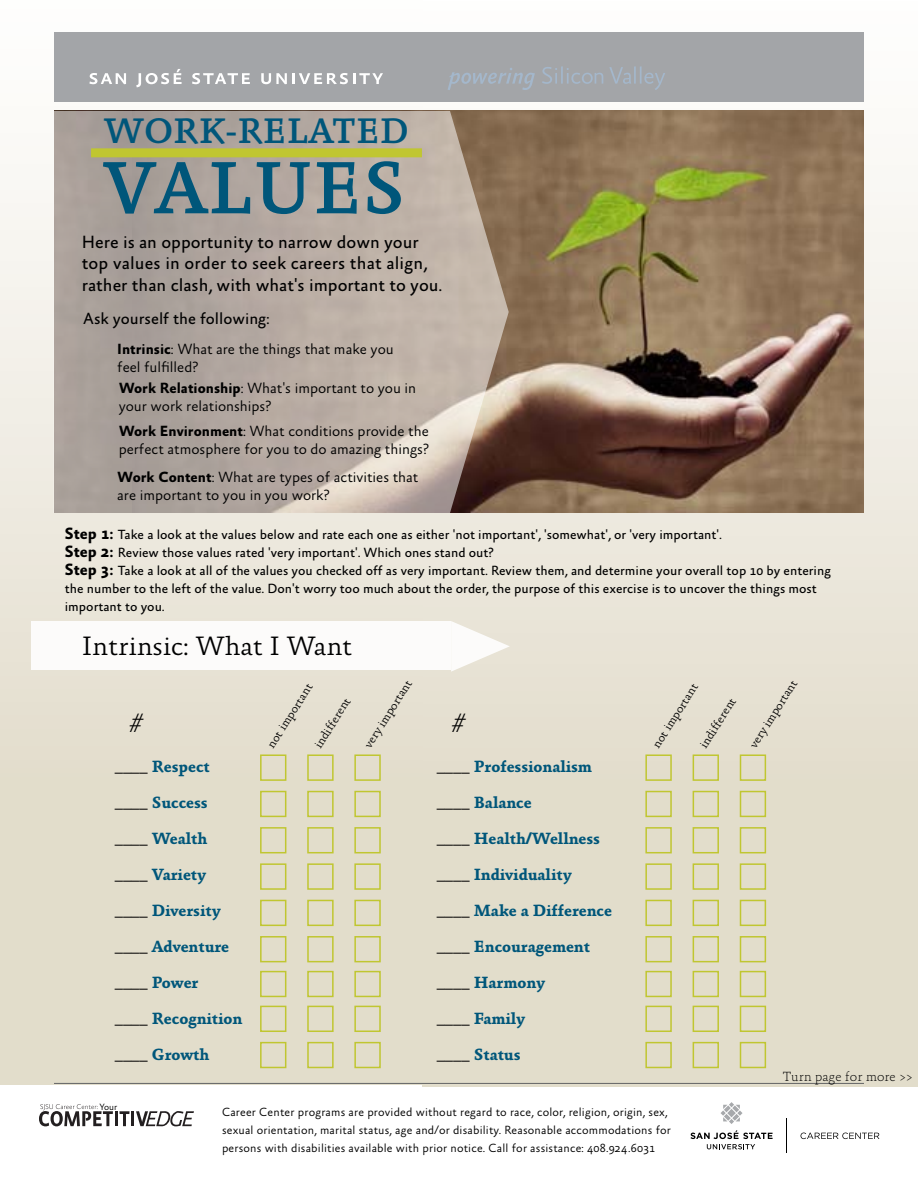
<style>
.page{position:relative;width:918px;height:1188px;background:#fff}
.page>*{position:absolute;margin:0;border:0;box-sizing:border-box;transform-origin:0 0}
.t1{font:500 75px "Absara OT";color:#00567a}
.t2{font:500 36px "Absara OT";color:#00567a}
.t3{font:300 27px "Absara OT";color:#000}
.t4{font:italic 100 27px "Absara OT";color:#000}
.t5{font:18px/21.6px "Absara Sans OT";color:#000}
.t6{font:700 16.5px/36px "Absara OT";color:#00567a}
.t7{font:16.5px "Absara Sans OT";color:#000}
.t8{font:300 15px/18px "Absara Sans OT";color:#000}
.t9{font:13.5px/18px "Absara Sans OT";color:#000}
.t10{font:100 13.5px "Absara OT";color:#000}
.t11{font:300 12px/18px "Absara Sans OT";letter-spacing:.015em;color:#000}
.t12{font:300 12px "Absara OT";color:#000}
.t13{font:300 9.3px "Absara Sans OT";color:#000}
.s1{font-weight:700}
.s2{font-weight:700;font-size:16.5px}
.s3{font-weight:300;color:#000}
</style>
<div class="page">
<div style="left:422px;top:2px;width:496px;height:1084px;background:linear-gradient(to bottom,#fdfcfb,#ddd6c1)"></div>
<div style="left:0;top:0;width:423px;height:1084px;background:linear-gradient(to bottom,#fdfcfb,#ddd7c1)"></div>
<hr style="left:54px;top:1083px;width:810px;height:1px;background:#636466">
<svg style="left:801px;top:1133px;width:78px;height:6px"></svg>
<svg style="left:721px;top:1102px;width:22px;height:22px"></svg>
<svg style="left:690px;top:1130px;width:83px;height:19px"></svg>
<hr style="left:786px;top:1118px;width:1px;height:35px;background:#000">
<div style="left:54px;top:32px;width:810px;height:70px;background:#a3a5a8"></div>
<svg style="left:448px;top:68px;width:87px;height:22px"></svg>
<svg style="left:542px;top:66px;width:61px;height:18px"></svg>
<svg style="left:609px;top:66px;width:56px;height:24px"></svg>
<svg style="left:89px;top:73px;width:37px;height:11px"></svg>
<svg style="left:136px;top:69px;width:46px;height:18px"></svg>
<svg style="left:192px;top:73px;width:58px;height:11px"></svg>
<svg style="left:261px;top:73px;width:122px;height:11px"></svg>
<hr style="left:115px;top:1111px;width:3px;height:15px;background:#231f20">
<svg style="left:119px;top:1111px;width:11px;height:15px"></svg>
<hr style="left:131px;top:1111px;width:3px;height:15px;background:#231f20">
<svg style="left:136px;top:1111px;width:58px;height:15px"></svg>
<svg style="left:39px;top:1104px;width:74px;height:22px"></svg>
<img style="left:509px;top:111px;width:355px;height:402px">
<svg style="left:54px;top:111px;width:455px;height:402px;background:#b1a59b"></svg>
<svg style="left:451px;top:621px;width:59px;height:51px"></svg>
<div style="left:32px;top:621px;width:419px;height:48px;background:#fff"></div>
<div style="left:91px;top:148px;width:331px;height:9px;background:#c0c631"></div>
<div style="left:260px;top:754px;width:26px;height:27px;border:2px solid #c0c631"></div>
<div style="left:307px;top:754px;width:27px;height:27px;border:2px solid #c0c631"></div>
<div style="left:354px;top:754px;width:27px;height:27px;border:2px solid #c0c631"></div>
<div style="left:260px;top:791px;width:26px;height:26px;border:2px solid #c0c631"></div>
<div style="left:307px;top:791px;width:27px;height:26px;border:2px solid #c0c631"></div>
<div style="left:354px;top:791px;width:27px;height:26px;border:2px solid #c0c631"></div>
<div style="left:260px;top:827px;width:26px;height:26px;border:2px solid #c0c631"></div>
<div style="left:307px;top:827px;width:27px;height:26px;border:2px solid #c0c631"></div>
<div style="left:354px;top:827px;width:27px;height:26px;border:2px solid #c0c631"></div>
<div style="left:260px;top:863px;width:26px;height:27px;border:2px solid #c0c631"></div>
<div style="left:307px;top:863px;width:27px;height:27px;border:2px solid #c0c631"></div>
<div style="left:354px;top:863px;width:27px;height:27px;border:2px solid #c0c631"></div>
<div style="left:260px;top:900px;width:26px;height:26px;border:2px solid #c0c631"></div>
<div style="left:307px;top:900px;width:27px;height:26px;border:2px solid #c0c631"></div>
<div style="left:354px;top:900px;width:27px;height:26px;border:2px solid #c0c631"></div>
<div style="left:260px;top:936px;width:26px;height:26px;border:2px solid #c0c631"></div>
<div style="left:307px;top:936px;width:27px;height:26px;border:2px solid #c0c631"></div>
<div style="left:354px;top:936px;width:27px;height:26px;border:2px solid #c0c631"></div>
<div style="left:260px;top:971px;width:26px;height:26px;border:2px solid #c0c631"></div>
<div style="left:307px;top:971px;width:27px;height:26px;border:2px solid #c0c631"></div>
<div style="left:354px;top:971px;width:27px;height:26px;border:2px solid #c0c631"></div>
<div style="left:260px;top:1006px;width:26px;height:26px;border:2px solid #c0c631"></div>
<div style="left:307px;top:1006px;width:27px;height:26px;border:2px solid #c0c631"></div>
<div style="left:354px;top:1006px;width:27px;height:26px;border:2px solid #c0c631"></div>
<div style="left:260px;top:1042px;width:26px;height:26px;border:2px solid #c0c631"></div>
<div style="left:307px;top:1042px;width:27px;height:26px;border:2px solid #c0c631"></div>
<div style="left:354px;top:1042px;width:27px;height:26px;border:2px solid #c0c631"></div>
<div style="left:645px;top:754px;width:27px;height:27px;border:2px solid #c0c631"></div>
<div style="left:693px;top:754px;width:26px;height:27px;border:2px solid #c0c631"></div>
<div style="left:740px;top:754px;width:26px;height:27px;border:2px solid #c0c631"></div>
<div style="left:645px;top:791px;width:27px;height:26px;border:2px solid #c0c631"></div>
<div style="left:693px;top:791px;width:26px;height:26px;border:2px solid #c0c631"></div>
<div style="left:740px;top:791px;width:26px;height:26px;border:2px solid #c0c631"></div>
<div style="left:645px;top:827px;width:27px;height:26px;border:2px solid #c0c631"></div>
<div style="left:693px;top:827px;width:26px;height:26px;border:2px solid #c0c631"></div>
<div style="left:740px;top:827px;width:26px;height:26px;border:2px solid #c0c631"></div>
<div style="left:645px;top:863px;width:27px;height:27px;border:2px solid #c0c631"></div>
<div style="left:693px;top:863px;width:26px;height:27px;border:2px solid #c0c631"></div>
<div style="left:740px;top:863px;width:26px;height:27px;border:2px solid #c0c631"></div>
<div style="left:645px;top:900px;width:27px;height:26px;border:2px solid #c0c631"></div>
<div style="left:693px;top:900px;width:26px;height:26px;border:2px solid #c0c631"></div>
<div style="left:740px;top:900px;width:26px;height:26px;border:2px solid #c0c631"></div>
<div style="left:645px;top:936px;width:27px;height:26px;border:2px solid #c0c631"></div>
<div style="left:693px;top:936px;width:26px;height:26px;border:2px solid #c0c631"></div>
<div style="left:740px;top:936px;width:26px;height:26px;border:2px solid #c0c631"></div>
<div style="left:645px;top:971px;width:27px;height:26px;border:2px solid #c0c631"></div>
<div style="left:693px;top:971px;width:26px;height:26px;border:2px solid #c0c631"></div>
<div style="left:740px;top:971px;width:26px;height:26px;border:2px solid #c0c631"></div>
<div style="left:645px;top:1006px;width:27px;height:26px;border:2px solid #c0c631"></div>
<div style="left:693px;top:1006px;width:26px;height:26px;border:2px solid #c0c631"></div>
<div style="left:740px;top:1006px;width:26px;height:26px;border:2px solid #c0c631"></div>
<div style="left:645px;top:1042px;width:27px;height:26px;border:2px solid #c0c631"></div>
<div style="left:693px;top:1042px;width:26px;height:26px;border:2px solid #c0c631"></div>
<div style="left:740px;top:1042px;width:26px;height:26px;border:2px solid #c0c631"></div>
<h2 class="t2" style="left:104px;top:110px;width:307px">WORK-RELATED</h2>
<h1 class="t1" style="left:103px;top:145px;width:304px">VALUES</h1>
<h3 class="t5" style="left:82px;top:232px;width:362px">Here is an opportunity to narrow down your top values in order to seek careers that align, rather than clash, with what's important to you.</h3>
<p class="t7" style="left:83px;top:310px;width:188px">Ask yourself the following:</p>
<p class="t8" style="left:117px;top:341px;width:278px"><span class="s1">Intrinsic</span>: What are the things that make you feel fulfilled?</p>
<p class="t8" style="left:119px;top:380px;width:299px"><span class="s1">Work Relationship</span>: What's important to you in your work relationships?</p>
<p class="t8" style="left:119px;top:423px;width:312px"><span class="s1">Work Environment</span>: What conditions provide the perfect atmosphere for you to do amazing things?</p>
<p class="t8" style="left:117px;top:469px;width:303px"><span class="s1">Work Content</span>: What are types of activities that are important to you in you work?</p>
<p class="t9" style="left:65px;top:526px;width:768px"><span class="s2">Step 1:</span> Take a look at the values below and rate each one as either 'not important', 'somewhat', or 'very important'.<br><span class="s2">Step 2:</span> Review those values rated 'very important'. Which ones stand out?<br><span class="s2">Step 3:</span> Take a look at all of the values you checked off as very important. Review them, and determine your overall top 10 by entering the number to the left of the value. Don't worry too much about the order, the purpose of this exercise is to uncover the things most important to you.</p>
<h3 class="t3" style="left:82px;top:630px;width:272px">Intrinsic: What I Want</h3>
<p class="t12" style="left:361px;top:743px;width:80px;rotate:-58deg">very important</p>
<p class="t12" style="left:650px;top:743px;width:76px;rotate:-58deg">not important</p>
<p class="t12" style="left:264px;top:743px;width:76px;rotate:-58deg">not important</p>
<p class="t12" style="left:311px;top:743px;width:59px;rotate:-58deg">indifferent</p>
<p class="t12" style="left:697px;top:743px;width:59px;rotate:-58deg">indifferent</p>
<h3 class="t4" style="left:130px;top:707px;width:15px">#</h3>
<h3 class="t4" style="left:452px;top:707px;width:15px">#</h3>
<p class="t6" style="left:115px;top:749px;width:129px"><span class="s3">____</span> Respect <span class="s3">____</span> Success <span class="s3">____</span> Wealth <span class="s3">____</span> Variety <span class="s3">____</span> Diversity <span class="s3">____</span> Adventure <span class="s3">____</span> Power<br><span class="s3">____</span> Recognition <span class="s3">____</span> Growth</p>
<p class="t6" style="left:437px;top:749px;width:177px"><span class="s3">____</span> Professionalism <span class="s3">____</span> Balance<br><span class="s3">____</span> Health/Wellness <span class="s3">____</span> Individuality<br><span class="s3">____</span> Make a Difference <span class="s3">____</span> Encouragement <span class="s3">____</span> Harmony<br><span class="s3">____</span> Family<br><span class="s3">____</span> Status</p>
<p class="t13" style="left:99px;top:1102px;width:19px">Your</p>
<p class="t11" style="left:222px;top:1104px;width:450px">Career Center programs are provided without regard to race, color, religion, origin, sex, sexual orientation, marital status, age and/or disability. Reasonable accommodations for persons with disabilities available with prior notice. Call for assistance: 408.924.6031</p>
<p class="t12" style="left:747px;top:743px;width:80px;rotate:-58deg">very important</p>
<p class="t10" style="left:783px;top:1068px;width:131px">Turn page for more &gt;&gt;</p>
</div>
